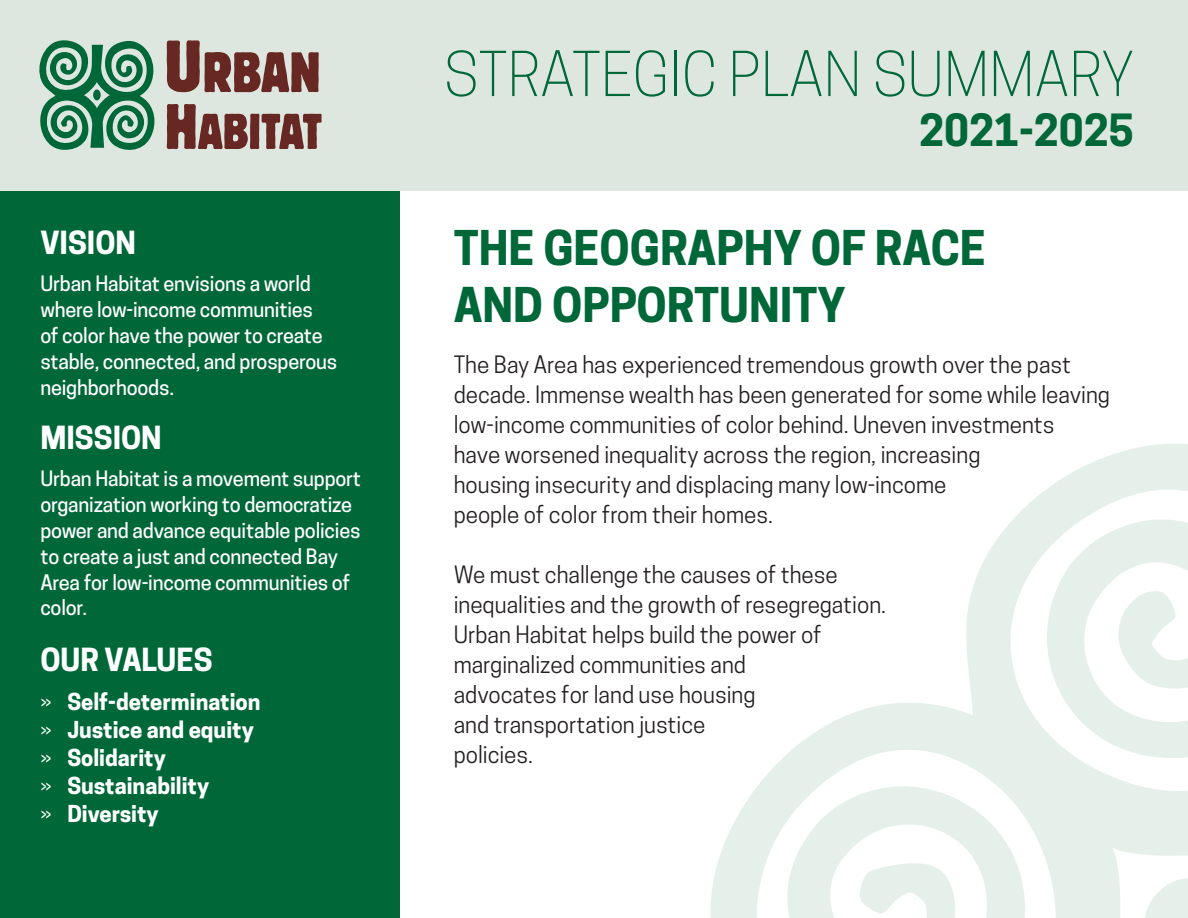
<style>
.page{position:relative;width:1188px;height:918px;background:#fff}
.page>*{position:absolute;margin:0;border:0;box-sizing:border-box;transform-origin:0 0}
.t1{font:300 58.05px "Cooper Hewitt";color:#006739}
.t2{font:700 45px/57px "Cooper Hewitt";color:#006739}
.t3{font:700 41.7px "Cooper Hewitt";color:#006739}
.t4{font:700 30px "Cooper Hewitt";color:#fff}
.t5{font:22.5px/30px "Cooper Hewitt";color:#231f20}
.t6{font:700 21.9px "Cooper Hewitt";color:#fff}
.t7{font:500 19.95px/26px "Cooper Hewitt";letter-spacing:-.01em;color:#fff}
.s1{font-weight:400}
</style>
<div class="page">
<svg style="left:710px;top:443px;width:478px;height:475px"></svg>
<svg style="left:1140px;top:874px;width:48px;height:44px"></svg>
<div style="left:0;top:0;width:1188px;height:191px;background:#dee7df"></div>
<svg style="left:167px;top:40px;width:152px;height:52px"></svg>
<svg style="left:167px;top:104px;width:155px;height:45px"></svg>
<svg style="left:39px;top:40px;width:116px;height:110px"></svg>
<div style="left:93px;top:89px;width:8px;height:11px;background:#006739;border-radius:50%"></div>
<div style="left:0;top:191px;width:400px;height:727px;background:#006739"></div>
<p class="t4" style="left:40px;top:225px;width:97px">VISION</p>
<p class="t7" style="left:40px;top:271px;width:298px">Urban Habitat envisions a world where low-income communities<br>of color have the power to create stable, connected, and prosperous neighborhoods.</p>
<p class="t4" style="left:40px;top:420px;width:123px">MISSION</p>
<p class="t7" style="left:40px;top:465px;width:322px">Urban Habitat is a movement support organization working to democratize power and advance equitable policies to create a just and connected Bay<br>Area for low-income communities of color.</p>
<p class="t4" style="left:40px;top:642px;width:174px">OUR VALUES</p>
<p class="t6" style="left:40px;top:689px;width:222px"><span class="s1">»</span> Self-determination</p>
<p class="t6" style="left:40px;top:717px;width:215px"><span class="s1">»</span> Justice and equity</p>
<p class="t6" style="left:40px;top:745px;width:127px"><span class="s1">»</span> Solidarity</p>
<p class="t6" style="left:40px;top:773px;width:170px"><span class="s1">»</span> Sustainability</p>
<p class="t6" style="left:40px;top:801px;width:120px"><span class="s1">»</span> Diversity</p>
<h1 class="t1" style="left:444px;top:40px;width:691px">STRATEGIC PLAN SUMMARY</h1>
<h3 class="t3" style="left:919px;top:106px;width:216px">2021-2025</h3>
<p class="t2" style="left:454px;top:220px;width:534px">THE GEOGRAPHY OF RACE<br>AND OPPORTUNITY</p>
<p class="t5" style="left:454px;top:349px;width:658px">The Bay Area has experienced tremendous growth over the past decade. Immense wealth has been generated for some while leaving low-income communities of color behind. Uneven investments<br>have worsened inequality across the region, increasing<br>housing insecurity and displacing many low-income<br>people of color from their homes.</p>
<p class="t5" style="left:454px;top:559px;width:434px">We must challenge the causes of these inequalities and the growth of resegregation.<br>Urban Habitat helps build the power of marginalized communities and<br>advocates for land use housing<br>and transportation justice<br>policies.</p>
</div>
